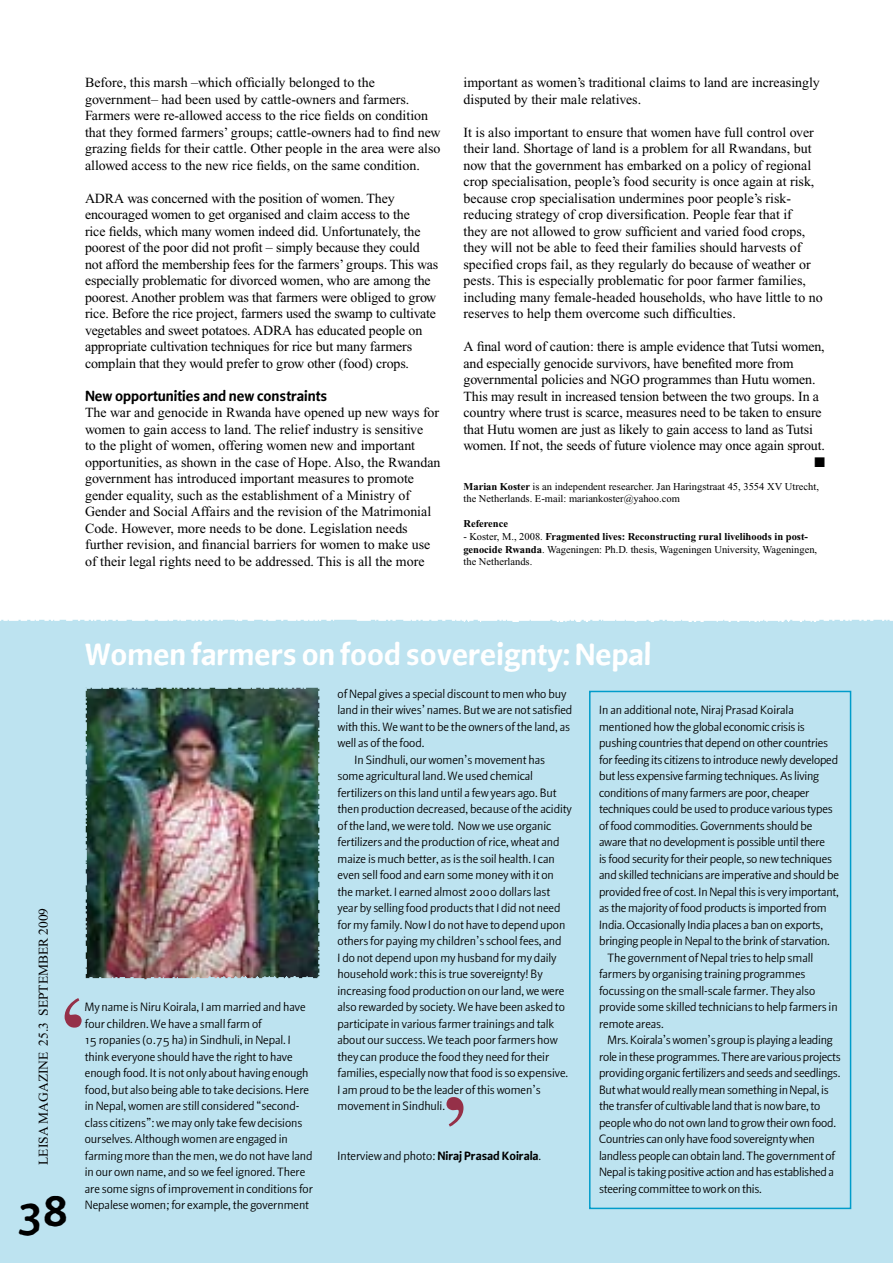
<style>
.page{position:relative;width:893px;height:1263px;background:#fff}
.page>*{position:absolute;margin:0;border:0;box-sizing:border-box;transform-origin:0 0}
.t1{font:48px "Beo Sans Bold R11";color:#000}
.t2{font:34.5px "Beo Sans Bold R11";color:#fff}
.t3{font:16.5px "Beo Sans Bold R11";color:#000}
.t4{font:13.95px/16.5px "Times New Roman";color:#000}
.t5{font:13.95px "Zapf Dingbats ITC";color:#000}
.t6{font:13.5px/16.5px "Beo Sans R11";color:#000}
.t7{font:13.5px "Times New Roman";color:#000}
.t8{font:10.5px/12.6px "Times New Roman";color:#000}
.t9{font:700 10.5px "Times New Roman";color:#000}
.s1{font-weight:700}
.s2{font-family:"Beo Sans Bold R11"}
</style>
<div class="page">
<div style="left:0;top:607px;width:893px;height:656px;background:#bde3f0"></div>
<img style="left:87px;top:689px;width:231px;height:287px">
<img style="left:85px;top:689px;width:2px;height:287px">
<img style="left:86px;top:687px;width:232px;height:2px">
<img style="left:318px;top:688px;width:2px;height:288px">
<img style="left:85px;top:976px;width:234px;height:4px">
<svg style="left:65px;top:998px;width:17px;height:29px"></svg>
<svg style="left:446px;top:1097px;width:17px;height:29px"></svg>
<div style="left:589px;top:691px;width:262px;height:518px;border:2px solid #009cca"></div>
<img style="left:0;top:607px;width:893px;height:15px">
<p class="t4" style="left:85px;top:74px;width:357px">Before, this marsh –which officially belonged to the government– had been used by cattle-owners and farmers.<br>Farmers were re-allowed access to the rice fields on condition that they formed farmers’ groups; cattle-owners had to find new grazing fields for their cattle. Other people in the area were also allowed access to the new rice fields, on the same condition.</p>
<p class="t4" style="left:85px;top:190px;width:355px">ADRA was concerned with the position of women. They encouraged women to get organised and claim access to the<br>rice fields, which many women indeed did. Unfortunately, the poorest of the poor did not profit – simply because they could not afford the membership fees for the farmers’ groups. This was especially problematic for divorced women, who are among the poorest. Another problem was that farmers were obliged to grow rice. Before the rice project, farmers used the swamp to cultivate vegetables and sweet potatoes. ADRA has educated people on appropriate cultivation techniques for rice but many farmers complain that they would prefer to grow other (food) crops.</p>
<p class="t3" style="left:85px;top:387px;width:244px">New opportunities and new constraints</p>
<p class="t4" style="left:85px;top:404px;width:357px">The war and genocide in Rwanda have opened up new ways for women to gain access to land. The relief industry is sensitive<br>to the plight of women, offering women new and important opportunities, as shown in the case of Hope. Also, the Rwandan government has introduced important measures to promote gender equality, such as the establishment of a Ministry of Gender and Social Affairs and the revision of the Matrimonial Code. However, more needs to be done. Legislation needs further revision, and financial barriers for women to make use of their legal rights need to be addressed. This is all the more</p>
<p class="t4" style="left:463px;top:74px;width:358px">important as women’s traditional claims to land are increasingly disputed by their male relatives.</p>
<p class="t4" style="left:463px;top:124px;width:361px">It is also important to ensure that women have full control over their land. Shortage of land is a problem for all Rwandans, but now that the government has embarked on a policy of regional crop specialisation, people’s food security is once again at risk, because crop specialisation undermines poor people’s risk&shy;reducing strategy of crop diversification. People fear that if<br>they are not allowed to grow sufficient and varied food crops, they will not be able to feed their families should harvests of specified crops fail, as they regularly do because of weather or pests. This is especially problematic for poor farmer families, including many female-headed households, who have little to no reserves to help them overcome such difficulties.</p>
<p class="t4" style="left:463px;top:338px;width:363px">A final word of caution: there is ample evidence that Tutsi women, and especially genocide survivors, have benefited more from governmental policies and NGO programmes than Hutu women.<br>This may result in increased tension between the two groups. In a country where trust is scarce, measures need to be taken to ensure that Hutu women are just as likely to gain access to land as Tutsi women. If not, the seeds of future violence may once again sprout.</p>
<p class="t5" style="left:814px;top:455px;width:12px">■</p>
<p class="t8" style="left:463px;top:480px;width:357px"><span class="s1">Marian Koster</span> is an independent researcher. Jan Haringstraat 45, 3554 XV Utrecht, the Netherlands. E-mail: mariankoster@yahoo.com</p>
<p class="t9" style="left:463px;top:518px;width:46px">Reference</p>
<p class="t8" style="left:463px;top:530px;width:355px">- Koster, M., 2008. <span class="s1">Fragmented lives: Reconstructing rural livelihoods in post&shy;genocide Rwanda</span>. Wageningen: Ph.D. thesis, Wageningen University, Wageningen, the Netherlands.</p>
<p class="t7" style="left:36px;top:1165px;width:259px;rotate:-90deg">LEISA Magazine 25.3 september 2009</p>
<h1 class="t1" style="left:17px;top:1187px;width:54px">38</h1>
<h2 class="t2" style="left:85px;top:637px;width:568px">Women farmers on food sovereignty: Nepal</h2>
<p class="t6" style="left:599px;top:702px;width:241px">In an additional note, Niraj Prasad Koirala mentioned how the global economic crisis is pushing countries that depend on other countries for feeding its citizens to introduce newly developed but less expensive farming techniques. As living conditions of many farmers are poor, cheaper techniques could be used to produce various types of food commodities. Governments should be aware that no development is possible until there<br>is food security for their people, so new techniques and skilled technicians are imperative and should be provided free of cost. In Nepal this is very important, as the majority of food products is imported from India. Occasionally India places a ban on exports, bringing people in Nepal to the brink of starvation.<br>The government of Nepal tries to help small farmers by organising training programmes focussing on the small-scale farmer. They also provide some skilled technicians to help farmers in remote areas.</p>
<p class="t6" style="left:599px;top:1032px;width:243px;text-indent:9px">Mrs. Koirala’s women’s group is playing a leading role in these programmes. There are various projects providing organic fertilizers and seeds and seedlings.<br>But what would really mean something in Nepal, is the transfer of cultivable land that is now bare, to people who do not own land to grow their own food.<br>Countries can only have food sovereignty when landless people can obtain land. The government of Nepal is taking positive action and has established a steering committee to work on this.</p>
<p class="t6" style="left:338px;top:685px;width:230px">of Nepal gives a special discount to men who buy</p>
<p class="t6" style="left:338px;top:702px;width:236px">land in their wives’ names. But we are not satisfied</p>
<p class="t6" style="left:338px;top:718px;width:234px">with this. We want to be the owners of the land, as</p>
<p class="t6" style="left:338px;top:735px;width:88px">well as of the food.</p>
<p class="t6" style="left:355px;top:751px;width:192px">In Sindhuli, our women’s movement has</p>
<p class="t6" style="left:338px;top:768px;width:197px">some agricultural land. We used chemical</p>
<p class="t6" style="left:338px;top:784px;width:220px">fertilizers on this land until a few years ago. But</p>
<p class="t6" style="left:338px;top:801px;width:236px">then production decreased, because of the acidity</p>
<p class="t6" style="left:338px;top:817px;width:215px">of the land, we were told. Now we use organic</p>
<p class="t6" style="left:338px;top:834px;width:224px">fertilizers and the production of rice, wheat and</p>
<p class="t6" style="left:338px;top:850px;width:219px">maize is much better, as is the soil health. I can</p>
<p class="t6" style="left:338px;top:867px;width:218px">even sell food and earn some money with it on</p>
<p class="t6" style="left:338px;top:883px;width:214px">the market. I earned almost 2000 dollars last</p>
<p class="t6" style="left:338px;top:900px;width:224px">year by selling food products that I did not need</p>
<p class="t6" style="left:338px;top:916px;width:229px">for my family. Now I do not have to depend upon</p>
<p class="t6" style="left:338px;top:933px;width:226px">others for paying my children’s school fees, and</p>
<p class="t6" style="left:338px;top:949px;width:220px">I do not depend upon my husband for my daily</p>
<p class="t6" style="left:338px;top:966px;width:207px">household work: this is true sovereignty! By</p>
<p class="t6" style="left:338px;top:982px;width:228px">increasing food production on our land, we were</p>
<p class="t6" style="left:338px;top:999px;width:229px">also rewarded by society. We have been asked to</p>
<p class="t6" style="left:338px;top:1015px;width:218px">participate in various farmer trainings and talk</p>
<p class="t6" style="left:338px;top:1032px;width:222px">about our success. We teach poor farmers how</p>
<p class="t6" style="left:338px;top:1048px;width:213px">they can produce the food they need for their</p>
<p class="t6" style="left:338px;top:1065px;width:232px">families, especially now that food is so expensive.</p>
<p class="t6" style="left:338px;top:1081px;width:205px">I am proud to be the leader of this women’s</p>
<p class="t6" style="left:338px;top:1098px;width:109px">movement in Sindhuli.</p>
<p class="t6" style="left:338px;top:1147px;width:205px">Interview and photo: <span class="s2">Niraj Prasad Koirala</span>.</p>
<p class="t6" style="left:85px;top:999px;width:230px">My name is Niru Koirala, I am married and have four children. We have a small farm of<br>15 ropanies (0.75 ha) in Sindhuli, in Nepal. I think everyone should have the right to have enough food. It is not only about having enough food, but also being able to take decisions. Here in Nepal, women are still considered “second&shy;class citizens”: we may only take few decisions ourselves. Although women are engaged in farming more than the men, we do not have land in our own name, and so we feel ignored. There are some signs of improvement in conditions for Nepalese women; for example, the government</p>
</div>
